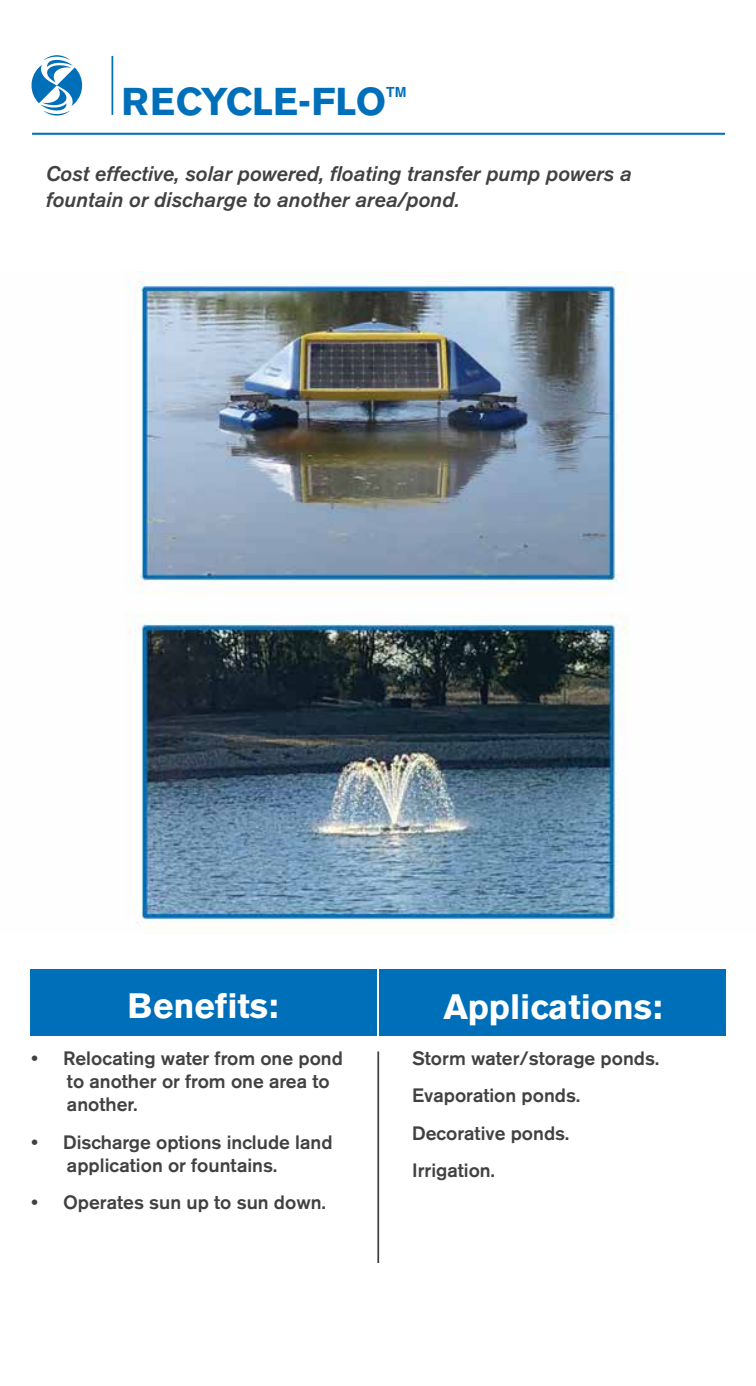
<style>
.page{position:relative;width:756px;height:1386px;background:#fff}
.page>*{position:absolute;margin:0;border:0;box-sizing:border-box;transform-origin:0 0}
.t1{font:700 38.5px "Akzidenz Grotesk BE";color:#006fba}
.t2{font:700 35px "Akzidenz Grotesk BE";color:#fff}
.t3{font:italic 500 21px/25.2px "Akzidenz Grotesk BE";color:#414042}
.t4{font:500 19.25px/23.1px "Akzidenz Grotesk BE";color:#414042}
.t5{font:700 14px "Helvetica";color:#006fba}
</style>
<div class="page">
<svg style="left:31px;top:55px;width:52px;height:61px"></svg>
<hr style="left:32px;top:133px;width:693px;height:2px;background:#006fba">
<hr style="left:112px;top:56px;width:1px;height:59px;background:#006fba">
<div style="left:30px;top:970px;width:346px;height:66px;background:#006fba"></div>
<div style="left:380px;top:970px;width:346px;height:66px;background:#006fba"></div>
<hr style="left:377px;top:1051px;width:2px;height:212px;background:#414042">
<img style="left:125px;top:272px;width:504px;height:656px">
<h1 class="t1" style="left:121px;top:79px;width:266px">RECYCLE-FLO</h1>
<p class="t5" style="left:386px;top:81px;width:22px">TM</p>
<p class="t3" style="left:46px;top:162px;width:587px">Cost effective, solar powered, floating transfer pump powers a fountain or discharge to another area/pond.</p>
<h2 class="t2" style="left:128px;top:985px;width:152px">Benefits:</h2>
<h2 class="t2" style="left:444px;top:986px;width:220px">Applications:</h2>
<p class="t4" style="left:67px;top:1047px;width:277px;text-indent:-35px">• Relocating water from one pond to another or from one area to another.</p>
<p class="t4" style="left:67px;top:1130px;width:267px;text-indent:-35px">• Discharge options include land application or fountains.</p>
<p class="t4" style="left:32px;top:1191px;width:296px">• Operates sun up to sun down.</p>
<p class="t4" style="left:412px;top:1039px;width:249px;line-height:37.4px">Storm water/storage ponds.<br>Evaporation ponds.<br>Decorative ponds.<br>Irrigation.</p>
</div>
